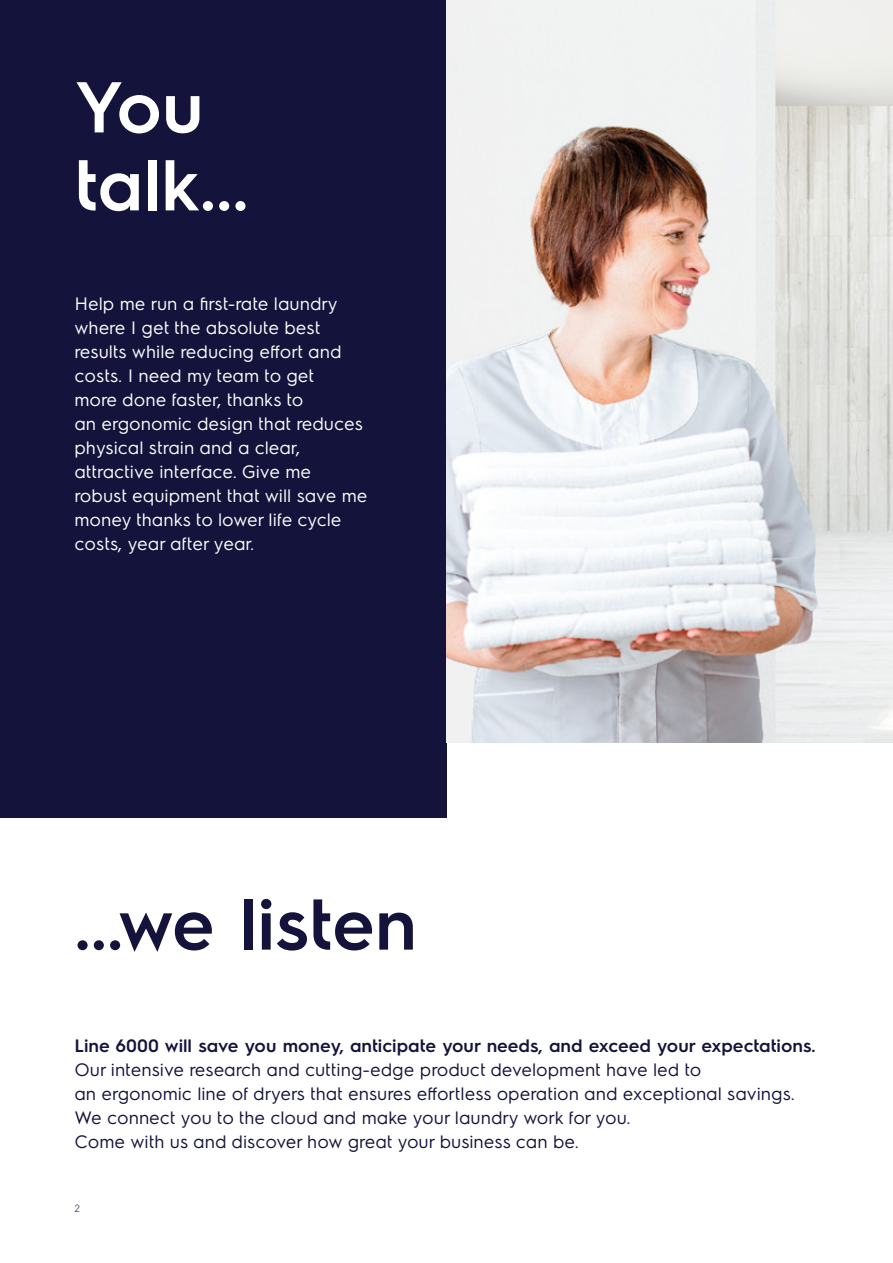
<style>
.page{position:relative;width:893px;height:1263px;background:#fff}
.page>*{position:absolute;margin:0;border:0;box-sizing:border-box;transform-origin:0 0}
.t1{font:600 72px "Electrolux Sans";color:#14133b}
.t2{font:600 72px/78px "Electrolux Sans";color:#fff}
.t3{font:18px/24px "Electrolux Sans";color:#fff}
.t4{font:18px/24px "Electrolux Sans";color:#14133b}
.t5{font:600 18px "Electrolux Sans";color:#14133b}
.t6{font:300 10.5px "Electrolux Sans";color:#14133b}
</style>
<div class="page">
<div style="left:0;top:0;width:446px;height:817px;background:#14133b"></div>
<img style="left:446px;top:0;width:447px;height:743px">
<h1 class="t2" style="left:74px;top:63px;width:176px">You talk...</h1>
<p class="t3" style="left:74px;top:290px;width:295px">Help me run a first-rate laundry where I get the absolute best results while reducing effort and costs. I need my team to get<br>more done faster, thanks to<br>an ergonomic design that reduces physical strain and a clear, attractive interface. Give me robust equipment that will save me money thanks to lower life cycle costs, year after year.</p>
<h1 class="t1" style="left:74px;top:874px;width:344px">...we listen</h1>
<p class="t5" style="left:74px;top:1033px;width:743px">Line 6000 will save you money, anticipate your needs, and exceed your expectations.</p>
<p class="t4" style="left:74px;top:1057px;width:722px">Our intensive research and cutting-edge product development have led to<br>an ergonomic line of dryers that ensures effortless operation and exceptional savings.<br>We connect you to the cloud and make your laundry work for you.<br>Come with us and discover how great your business can be.</p>
<p class="t6" style="left:74px;top:1201px;width:7px">2</p>
</div>
